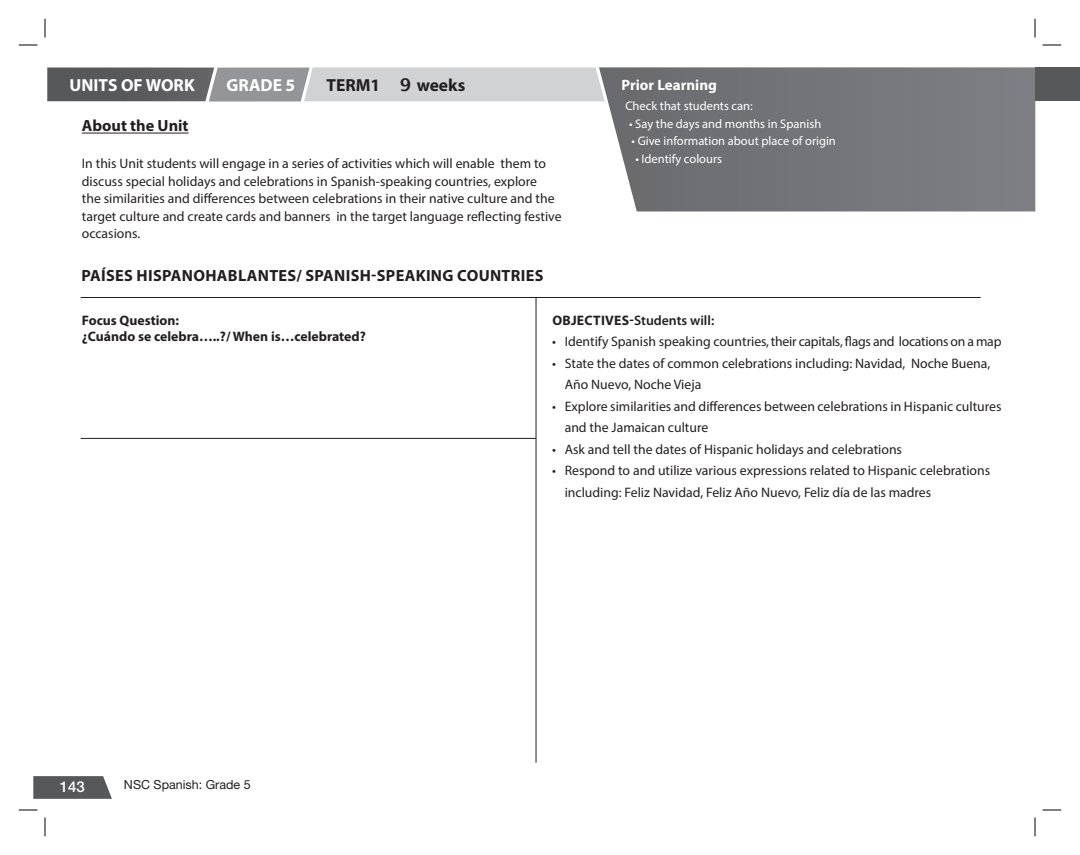
<style>
.page{position:relative;width:1080px;height:855px;background:#fff}
.page>*{position:absolute;margin:0;border:0;box-sizing:border-box;transform-origin:0 0}
.t1{font:700 17.5px "Myriad Pro";color:#fff}
.t2{font:700 17.5px "Myriad Pro";color:#231f20}
.Subheader_5{font:700 16.25px "Myriad Pro";letter-spacing:.02em;color:#231f20}
.Subheader_5-2{font:700 16.25px "Myriad Pro";color:#231f20}
.t3{font:700 15px "Myriad Pro";color:#fff}
.t4{font:500 15px "Helvetica Neue LT Std";color:#fff}
.t5{font:13.75px/17.5px "Myriad Pro";color:#231f20}
.t6{font:700 13.75px "Myriad Pro";color:#231f20}
.t7{font:600 13.75px "Myriad Pro";color:#231f20}
.t8{font:12.5px "Myriad Pro";color:#fff}
.t9{font:12.5px "Helvetica Neue LT Std";color:#231f20}
.s1{font-family:"Lucida Sans";font-weight:600}
.s2{font-weight:700}
</style>
<div class="page">
<svg style="left:33px;top:776px;width:79px;height:23px;background:#636465"></svg>
<svg style="left:605px;top:67px;width:430px;height:145px;background:#797a7d"></svg>
<svg style="left:47px;top:67px;width:558px;height:35px;background:#a7a8ab"></svg>
<hr style="left:81px;top:297px;width:900px;height:1px;background:#231f20">
<hr style="left:536px;top:297px;width:1px;height:466px;background:#231f20">
<hr style="left:81px;top:438px;width:455px;height:1px;background:#231f20">
<hr style="left:82px;top:133px;width:107px;height:1px;background:#231f20">
<div style="left:1035px;top:67px;width:45px;height:34px;background:#57585a"></div>
<svg style="left:19px;top:44px;width:19px;height:2px"></svg>
<svg style="left:1042px;top:44px;width:19px;height:2px"></svg>
<svg style="left:19px;top:809px;width:19px;height:2px"></svg>
<svg style="left:1042px;top:809px;width:19px;height:2px"></svg>
<svg style="left:44px;top:19px;width:2px;height:18px"></svg>
<svg style="left:44px;top:817px;width:2px;height:19px"></svg>
<svg style="left:1034px;top:19px;width:2px;height:18px"></svg>
<svg style="left:1034px;top:817px;width:2px;height:19px"></svg>
<p class="t1" style="left:70px;top:74px;width:127px">UNITS OF WORK</p>
<p class="t1" style="left:227px;top:74px;width:70px">GRADE 5</p>
<p class="t2" style="left:326px;top:74px;width:140px">TERM1 <span class="s1">9</span> weeks</p>
<p class="Subheader_5-2" style="left:82px;top:115px;width:108px">About the Unit</p>
<p class="t5" style="left:82px;top:155px;width:481px">In this Unit students will engage in a series of activities which will enable them to discuss special holidays and celebrations in Spanish-speaking countries, explore<br>the similarities and differences between celebrations in their native culture and the target culture and create cards and banners in the target language reflecting festive occasions.</p>
<p class="Subheader_5" style="left:81px;top:265px;width:464px">PAÍSES HISPANOHABLANTES/ SPANISH-SPEAKING COUNTRIES</p>
<p class="t3" style="left:622px;top:75px;width:97px">Prior Learning</p>
<p class="t8" style="left:625px;top:98px;width:129px">Check that students can:</p>
<p class="t8" style="left:629px;top:116px;width:194px">• Say the days and months in Spanish</p>
<p class="t8" style="left:632px;top:133px;width:206px">• Give information about place of origin</p>
<p class="t8" style="left:635px;top:151px;width:88px">• Identify colours</p>
<p class="t6" style="left:82px;top:311px;width:99px">Focus Question:</p>
<p class="t6" style="left:82px;top:328px;width:285px">¿Cuándo se celebra…..?/ When is…celebrated?</p>
<p class="t4" style="left:60px;top:777px;width:27px">143</p>
<p class="t9" style="left:124px;top:777px;width:128px">NSC Spanish: Grade 5</p>
<p class="t7" style="left:552px;top:311px;width:163px"><span class="s2">OBJECTIVES-</span>Students will:</p>
<p class="t5" style="left:552px;top:333px;width:451px">• Identify Spanish speaking countries, their capitals, flags and locations on a map</p>
<p class="t5" style="left:552px;top:354px;width:440px">• State the dates of common celebrations including: Navidad, Noche Buena,</p>
<p class="t5" style="left:565px;top:376px;width:138px">Año Nuevo, Noche Vieja</p>
<p class="t5" style="left:552px;top:397px;width:451px">• Explore similarities and differences between celebrations in Hispanic cultures</p>
<p class="t5" style="left:565px;top:419px;width:145px">and the Jamaican culture</p>
<p class="t5" style="left:552px;top:440px;width:351px">• Ask and tell the dates of Hispanic holidays and celebrations</p>
<p class="t5" style="left:552px;top:462px;width:440px">• Respond to and utilize various expressions related to Hispanic celebrations</p>
<p class="t5" style="left:565px;top:483px;width:368px">including: Feliz Navidad, Feliz Año Nuevo, Feliz día de las madres</p>
</div>
